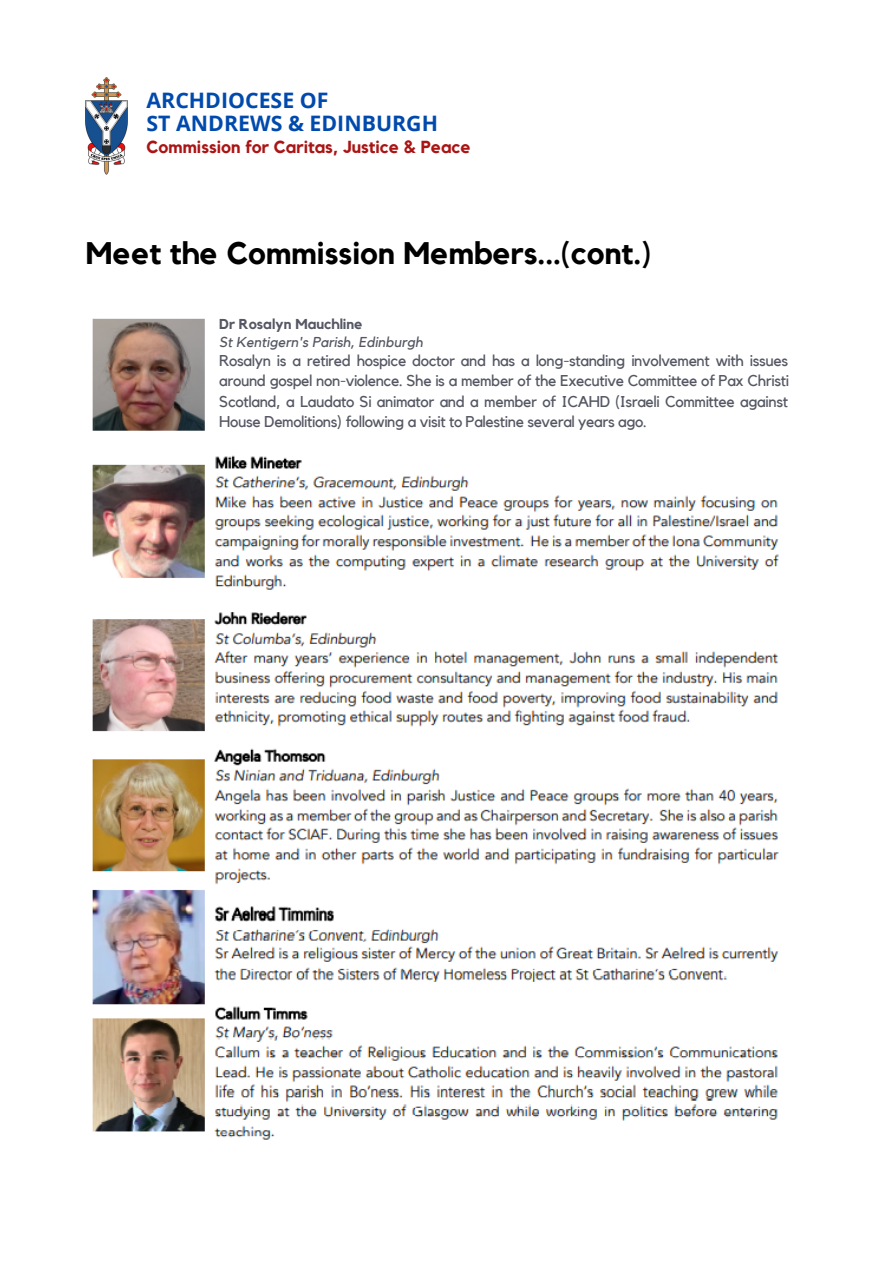
<style>
.page{position:relative;width:894px;height:1264px;background:#fff}
.page>*{position:absolute;margin:0;border:0;box-sizing:border-box;transform-origin:0 0}
.t1{font:700 31.05px "Kollektif";color:#000}
.t2{font:700 21.3px "Open Sans";color:#004aad}
.t3{font:700 17.4px "Kollektif";color:#ab1414}
.t4{font:15.6px/20.2px "Kollektif";letter-spacing:-.025em;color:#363947;text-align:justify}
.t5{font:italic 14.25px "Kollektif";color:#363947}
.t6{font:700 14.25px "Kollektif";color:#363947}
</style>
<div class="page">
<img style="left:86px;top:77px;width:41px;height:97px">
<img style="left:92px;top:318px;width:687px;height:822px">
<div style="left:209px;top:237px;width:590px;height:210px;background:#fff"></div>
<p class="t2" style="left:146px;top:85px;width:183px">ARCHDIOCESE OF</p>
<p class="t2" style="left:146px;top:108px;width:293px">ST ANDREWS &amp; EDINBURGH</p>
<p class="t3" style="left:146px;top:138px;width:326px">Commission for Caritas, Justice &amp; Peace</p>
<p class="t1" style="left:86px;top:239px;width:566px">Meet the Commission Members...(cont.)</p>
<p class="t6" style="left:219px;top:317px;width:145px">Dr Rosalyn Mauchline</p>
<p class="t5" style="left:219px;top:335px;width:205px">St Kentigern's Parish, Edinburgh</p>
<p class="t4" style="left:219px;top:351px;width:571px">Rosalyn is a retired hospice doctor and has a long-standing involvement with issues around gospel non-violence. She is a member of the Executive Committee of Pax Christi Scotland, a Laudato Si animator and a member of ICAHD (Israeli Committee against House Demolitions) following a visit to Palestine several years ago.</p>
</div>
